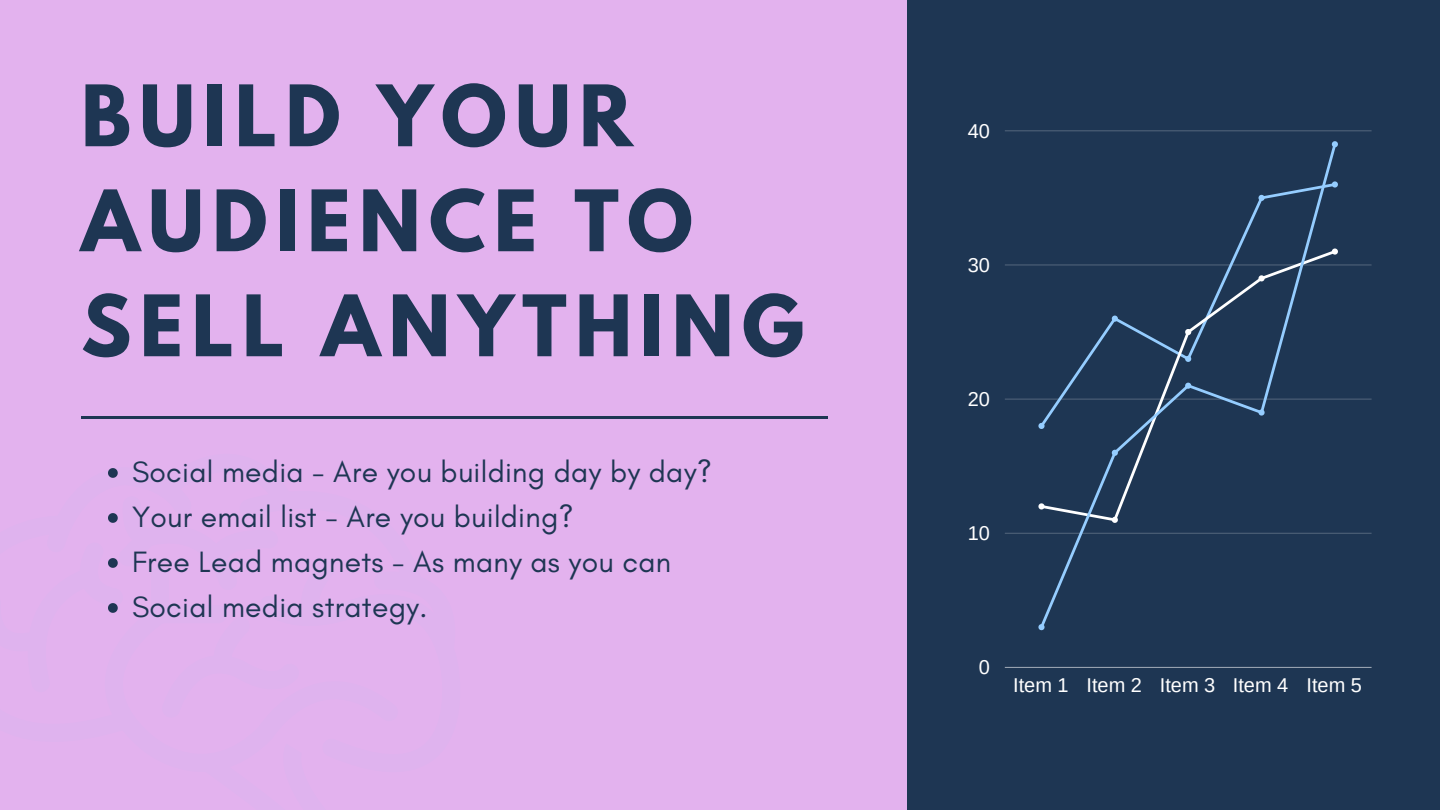
<style>
.page{position:relative;width:1440px;height:810px;background:#e3b2ee}
.page>*{position:absolute;margin:0;border:0;box-sizing:border-box;transform-origin:0 0}
.t1{font:700 75px/105px "League Spartan";letter-spacing:.11em;color:#1e3653}
.t2{font:30px "Glacial Indifference";letter-spacing:.01em;color:#1e3653}
.t3{font:20px "Arimo";color:#fff}
</style>
<div class="page">
<div style="left:907px;top:0;width:533px;height:810px;background:#1e3653"></div>
<hr style="left:1005px;top:533px;width:367px;height:1px;background:#fff">
<hr style="left:1005px;top:399px;width:367px;height:1px;background:#fff">
<hr style="left:1005px;top:265px;width:367px;height:1px;background:#fff">
<hr style="left:1005px;top:131px;width:367px;height:1px;background:#fff">
<hr style="left:1005px;top:667px;width:367px;height:1px;background:#fff">
<svg style="left:1038px;top:141px;width:300px;height:490px"></svg>
<hr style="left:81px;top:416px;width:746px;height:3px;background:#1e3653">
<p class="t1" style="left:81px;top:73px;width:725px">BUILD YOUR<br>AUDIENCE TO<br>SELL ANYTHING</p>
<h1 class="t2" style="left:132px;top:454px;width:581px">Social media - Are you building day by day?</h1>
<p class="t2" style="left:132px;top:499px;width:443px">Your email list - Are you building?</p>
<p class="t2" style="left:132px;top:544px;width:541px">Free Lead magnets - As many as you can</p>
<p class="t2" style="left:132px;top:589px;width:297px">Social media strategy.</p>
<p class="t3" style="left:968px;top:119px;width:24px">40</p>
<p class="t3" style="left:968px;top:254px;width:24px">30</p>
<p class="t3" style="left:968px;top:388px;width:24px">20</p>
<p class="t3" style="left:968px;top:522px;width:24px">10</p>
<p class="t3" style="left:979px;top:656px;width:13px">0</p>
<p class="t3" style="left:1013px;top:674px;width:350px">Item 1 Item 2 Item 3 Item 4 Item 5</p>
</div>
